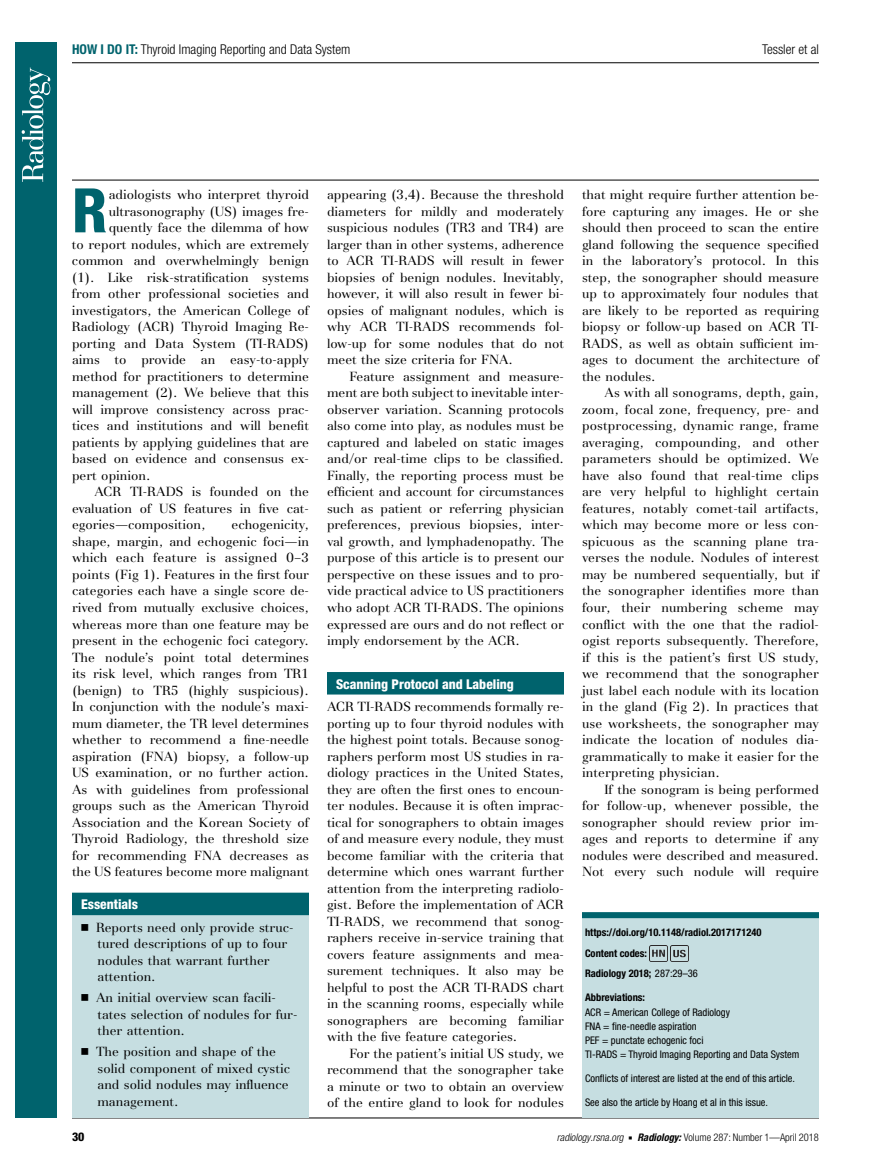
<style>
.page{position:relative;width:891px;height:1175px;background:#fff}
.page>*{position:absolute;margin:0;border:0;box-sizing:border-box;transform-origin:0 0}
.t1{font:800 condensed 61.5px "Helvetica Neue";color:#00636d}
.t2{font:300 condensed 13.5px "Helvetica Neue";color:#000}
.t3{font:800 condensed 13.5px "Helvetica Neue";color:#fff}
.t4{font:13.2px/16.5px "AT Basilia";color:#000;text-align:justify}
.t5{font:800 condensed 12px "Helvetica Neue";color:#000}
.t6{font:condensed 10.5px/14.2px "Helvetica Neue";color:#000}
.t7{font:700 condensed 10.5px/20.7px "Helvetica Neue";color:#000}
.t8{font:300 condensed 10.5px "Helvetica Neue";color:#000}
.s1{font-weight:700;color:#00636d}
.s2{font-family:"Universal Newswith Comm Pi";font-size:13.5px}
.s3{font-weight:400}
.s4{font-style:italic}
.s5{font-family:"Universal Newswith Comm Pi";font-weight:400;font-stretch:normal;font-size:6px}
.s6{font-weight:700;font-style:italic}
</style>
<div class="page">
<hr style="left:72px;top:180px;width:747px;height:1px;background:#000">
<hr style="left:72px;top:1117px;width:747px;height:1px;background:#000">
<hr style="left:72px;top:62px;width:747px;height:1px;background:#000">
<div style="left:327px;top:672px;width:237px;height:22px;background:#00636d"></div>
<div style="left:582px;top:912px;width:237px;height:205px;background:#c6dee1"></div>
<div style="left:582px;top:912px;width:237px;height:6px;background:#00636d"></div>
<img style="left:649px;top:945px;width:18px;height:16px">
<img style="left:670px;top:945px;width:18px;height:16px">
<div style="left:72px;top:898px;width:237px;height:219px;background:#c6dee1"></div>
<div style="left:72px;top:892px;width:237px;height:23px;background:#00636d"></div>
<div style="left:15px;top:42px;width:42px;height:1075px;background:#00636d"></div>
<svg style="left:22px;top:68px;width:28px;height:114px"></svg>
<p class="t2" style="left:72px;top:41px;width:280px"><span class="s1">HOW I DO IT:</span> Thyroid Imaging Reporting and Data System</p>
<p class="t2" style="left:762px;top:41px;width:58px">Tessler et al</p>
<h1 class="t1" style="left:72px;top:172px;width:37px">R</h1>
<p class="t4" style="left:109px;top:187px;width:202px">adiologists who interpret thyroid</p>
<p class="t4" style="left:109px;top:203px;width:202px">ultrasonography (US) images fre-</p>
<p class="t4" style="left:109px;top:220px;width:202px">quently face the dilemma of how</p>
<p class="t4" style="left:72px;top:236px;width:239px">to report nodules, which are extremely</p>
<p class="t4" style="left:72px;top:253px;width:239px">common and overwhelmingly benign</p>
<p class="t4" style="left:72px;top:269px;width:239px">(1). Like risk-stratification systems</p>
<p class="t4" style="left:72px;top:286px;width:239px">from other professional societies and</p>
<p class="t4" style="left:72px;top:302px;width:239px">investigators, the American College of</p>
<p class="t4" style="left:72px;top:319px;width:239px">Radiology (ACR) Thyroid Imaging Re-</p>
<p class="t4" style="left:72px;top:335px;width:238px">porting and Data System (TI-RADS)</p>
<p class="t4" style="left:72px;top:352px;width:239px">aims to provide an easy-to-apply</p>
<p class="t4" style="left:72px;top:368px;width:238px">method for practitioners to determine</p>
<p class="t4" style="left:72px;top:385px;width:239px">management (2). We believe that this</p>
<p class="t4" style="left:72px;top:401px;width:239px">will improve consistency across prac-</p>
<p class="t4" style="left:72px;top:418px;width:239px">tices and institutions and will benefit</p>
<p class="t4" style="left:72px;top:434px;width:238px">patients by applying guidelines that are</p>
<p class="t4" style="left:72px;top:451px;width:239px">based on evidence and consensus ex-</p>
<p class="t4" style="left:72px;top:467px;width:80px">pert opinion.</p>
<p class="t4" style="left:95px;top:484px;width:216px">ACR TI-RADS is founded on the</p>
<p class="t4" style="left:72px;top:500px;width:239px">evaluation of US features in five cat-</p>
<p class="t4" style="left:72px;top:517px;width:135px">egories—composition,</p>
<p class="t4" style="left:72px;top:517px;width:239px;text-indent:160px">echogenicity, shape, margin, and echogenic foci—in which each feature is assigned 0–3 points (Fig 1). Features in the first four categories each have a single score de&shy;rived from mutually exclusive choices, whereas more than one feature may be present in the echogenic foci category.<br>The nodule’s point total determines its risk level, which ranges from TR1 (benign) to TR5 (highly suspicious).<br>In conjunction with the nodule’s maxi&shy;mum diameter, the TR level determines whether to recommend a fine-needle aspiration (FNA) biopsy, a follow-up US examination, or no further action.<br>As with guidelines from professional groups such as the American Thyroid Association and the Korean Society of Thyroid Radiology, the threshold size for recommending FNA decreases as the US features become more malignant</p>
<p class="t3" style="left:81px;top:896px;width:59px">Essentials</p>
<p class="t4" style="left:98px;top:919px;width:197px;text-align:left;text-indent:-16px"><span class="s2">n</span> Reports need only provide struc&shy;tured descriptions of up to four nodules that warrant further attention.</p>
<p class="t4" style="left:98px;top:989px;width:201px;text-align:left;text-indent:-16px"><span class="s2">n</span> An initial overview scan facili&shy;tates selection of nodules for fur&shy;ther attention.</p>
<p class="t4" style="left:98px;top:1043px;width:194px;text-align:left;text-indent:-17px"><span class="s2">n</span> The position and shape of the solid component of mixed cystic and solid nodules may influence management.</p>
<p class="t4" style="left:327px;top:187px;width:239px">appearing (3,4). Because the threshold diameters for mildly and moderately suspicious nodules (TR3 and TR4) are larger than in other systems, adherence to ACR TI-RADS will result in fewer biopsies of benign nodules. Inevitably, however, it will also result in fewer bi&shy;opsies of malignant nodules, which is why ACR TI-RADS recommends fol&shy;low-up for some nodules that do not meet the size criteria for FNA.</p>
<p class="t4" style="left:327px;top:368px;width:239px;text-indent:23px">Feature assignment and measure&shy;ment are both subject to inevitable inter&shy;observer variation. Scanning protocols also come into play, as nodules must be captured and labeled on static images and/or real-time clips to be classified.<br>Finally, the reporting process must be efficient and account for circumstances such as patient or referring physician preferences, previous biopsies, inter&shy;val growth, and lymphadenopathy. The purpose of this article is to present our perspective on these issues and to pro&shy;vide practical advice to US practitioners who adopt ACR TI-RADS. The opinions expressed are ours and do not reflect or imply endorsement by the ACR.</p>
<p class="t3" style="left:336px;top:675px;width:179px">Scanning Protocol and Labeling</p>
<p class="t4" style="left:327px;top:698px;width:239px">ACR TI-RADS recommends formally re&shy;porting up to four thyroid nodules with the highest point totals. Because sonog&shy;raphers perform most US studies in ra&shy;diology practices in the United States, they are often the first ones to encoun&shy;ter nodules. Because it is often imprac&shy;tical for sonographers to obtain images of and measure every nodule, they must become familiar with the criteria that determine which ones warrant further attention from the interpreting radiolo&shy;gist. Before the implementation of ACR TI-RADS, we recommend that sonog&shy;raphers receive in-service training that covers feature assignments and mea&shy;surement techniques. It also may be helpful to post the ACR TI-RADS chart in the scanning rooms, especially while sonographers are becoming familiar with the five feature categories.</p>
<p class="t4" style="left:327px;top:1045px;width:239px;text-indent:23px">For the patient’s initial US study, we recommend that the sonographer take a minute or two to obtain an overview of the entire gland to look for nodules</p>
<p class="t4" style="left:582px;top:187px;width:239px">that might require further attention be&shy;fore capturing any images. He or she should then proceed to scan the entire gland following the sequence specified in the laboratory’s protocol. In this step, the sonographer should measure up to approximately four nodules that are likely to be reported as requiring biopsy or follow-up based on ACR TI-RADS, as well as obtain sufficient im&shy;ages to document the architecture of the nodules.</p>
<p class="t4" style="left:582px;top:385px;width:239px;text-indent:23px">As with all sonograms, depth, gain, zoom, focal zone, frequency, pre- and postprocessing, dynamic range, frame averaging, compounding, and other parameters should be optimized. We have also found that real-time clips are very helpful to highlight certain features, notably comet-tail artifacts, which may become more or less con&shy;spicuous as the scanning plane tra&shy;verses the nodule. Nodules of interest may be numbered sequentially, but if the sonographer identifies more than four, their numbering scheme may conflict with the one that the radiol&shy;ogist reports subsequently. Therefore, if this is the patient’s first US study, we recommend that the sonographer just label each nodule with its location in the gland (Fig 2). In practices that use worksheets, the sonographer may indicate the location of nodules dia&shy;grammatically to make it easier for the interpreting physician.</p>
<p class="t4" style="left:582px;top:781px;width:239px;text-indent:23px">If the sonogram is being performed for follow-up, whenever possible, the sonographer should review prior im&shy;ages and reports to determine if any nodules were described and measured.<br>Not every such nodule will require</p>
<p class="t7" style="left:585px;top:922px;width:178px">https://doi.org/10.1148/radiol.2017171240<br>Content codes:<br>Radiology 2018; <span class="s3">287:29–36</span></p>
<p class="t7" style="left:585px;top:987px;width:62px">Abbreviations:</p>
<p class="t6" style="left:585px;top:1004px;width:216px">ACR = American College of Radiology<br>FNA = fine-needle aspiration<br>PEF = punctate echogenic foci<br>TI-RADS = Thyroid Imaging Reporting and Data System</p>
<p class="t6" style="left:585px;top:1071px;width:212px">Conflicts of interest are listed at the end of this article.</p>
<p class="t6" style="left:585px;top:1094px;width:185px">See also the article by Hoang et al in this issue.</p>
<p class="t5" style="left:72px;top:1128px;width:14px">30</p>
<p class="t8" style="left:557px;top:1130px;width:264px"><span class="s4">radiology.rsna.org</span> <span class="s5">n</span> <span class="s6">Radiology:</span> Volume 287: Number 1—April 2018</p>
</div>
